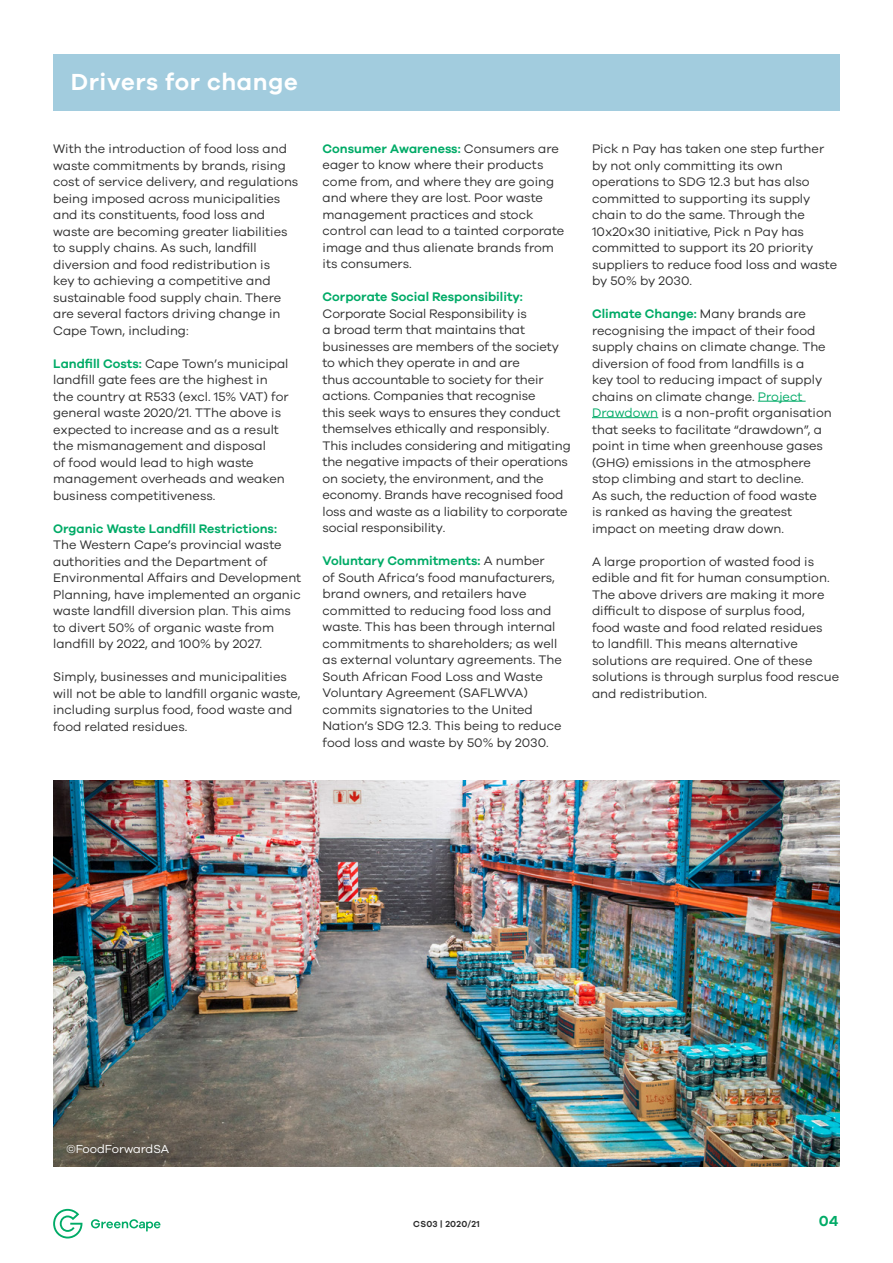
<style>
.page{position:relative;width:893px;height:1263px;background:#fff}
.page>*{position:absolute;margin:0;border:0;box-sizing:border-box;transform-origin:0 0}
.t1{font:700 24px "Galano Grotesque Semi";letter-spacing:.025em;color:#fff}
.t2{font:700 15px "Galano Grotesque Semi";color:#00ab67}
.t3{font:12.75px/16.5px "Galano Grotesque Regular";color:#2e2e2e}
.t4{font:700 12.75px "Galano Grotesque Semi";color:#00ab67}
.t5{font:12px "Galano Grotesque Regular";color:#fff}
.t6{font:700 9px "Galano Grotesque Semi";letter-spacing:.025em;color:#2e2e2e}
.s1{font-family:"Galano Grotesque Semi";font-weight:700;color:#00ab67}
.s2{font-family:"Galano Grotesque Regular";font-weight:400;color:#2e2e2e}
.s3{color:#00ab67}
</style>
<div class="page">
<hr style="left:758px;top:401px;width:48px;height:1px;background:#00ab67">
<hr style="left:592px;top:417px;width:66px;height:1px;background:#00ab67">
<svg style="left:53px;top:1209px;width:29px;height:29px"></svg>
<svg style="left:91px;top:1219px;width:69px;height:12px"></svg>
<div style="left:54px;top:54px;width:786px;height:57px;background:#a2ccde"></div>
<img style="left:53px;top:780px;width:787px;height:386px">
<div style="left:61px;top:1140px;width:118px;height:24px;background:#000;opacity:.35"></div>
<h1 class="t1" style="left:71px;top:68px;width:229px">Drivers for change</h1>
<p class="t3" style="left:53px;top:140px;width:247px">With the introduction of food loss and waste commitments by brands, rising cost of service delivery, and regulations being imposed across municipalities and its constituents, food loss and waste are becoming greater liabilities to supply chains. As such, landfill diversion and food redistribution is<br>key to achieving a competitive and sustainable food supply chain. There are several factors driving change in Cape Town, including:</p>
<p class="t3" style="left:53px;top:355px;width:237px"><span class="s1">Landfill Costs:</span> Cape Town’s municipal landfill gate fees are the highest in the country at R533 (excl. 15% VAT) for general waste 2020/21. TThe above is expected to increase and as a result the mismanagement and disposal<br>of food would lead to high waste management overheads and weaken business competitiveness.</p>
<p class="t4" style="left:53px;top:520px;width:225px">Organic Waste Landfill Restrictions:</p>
<p class="t3" style="left:53px;top:536px;width:250px">The Western Cape’s provincial waste authorities and the Department of Environmental Affairs and Development Planning, have implemented an organic waste landfill diversion plan. This aims to divert 50% of organic waste from landfill by 2022, and 100% by 2027.</p>
<p class="t3" style="left:53px;top:668px;width:249px">Simply, businesses and municipalities will not be able to landfill organic waste, including surplus food, food waste and food related residues.</p>
<p class="t4" style="left:323px;top:141px;width:238px">Consumer Awareness: <span class="s2">Consumers are</span></p>
<p class="t3" style="left:323px;top:157px;width:243px">eager to know where their products come from, and where they are going and where they are lost. Poor waste management practices and stock control can lead to a tainted corporate image and thus alienate brands from its consumers.</p>
<p class="t4" style="left:323px;top:289px;width:202px">Corporate Social Responsibility:</p>
<p class="t3" style="left:323px;top:305px;width:250px">Corporate Social Responsibility is<br>a broad term that maintains that businesses are members of the society to which they operate in and are<br>thus accountable to society for their actions. Companies that recognise<br>this seek ways to ensures they conduct themselves ethically and responsibly.<br>This includes considering and mitigating the negative impacts of their operations on society, the environment, and the economy. Brands have recognised food loss and waste as a liability to corporate social responsibility.</p>
<p class="t4" style="left:323px;top:553px;width:224px">Voluntary Commitments: <span class="s2">A number</span></p>
<p class="t3" style="left:323px;top:569px;width:241px">of South Africa’s food manufacturers, brand owners, and retailers have committed to reducing food loss and waste. This has been through internal commitments to shareholders; as well as external voluntary agreements. The South African Food Loss and Waste Voluntary Agreement (SAFLWVA) commits signatories to the United Nation’s SDG 12.3. This being to reduce food loss and waste by 50% by 2030.</p>
<p class="t3" style="left:592px;top:140px;width:247px">Pick n Pay has taken one step further by not only committing its own operations to SDG 12.3 but has also committed to supporting its supply chain to do the same. Through the<br>10x20x30 initiative, Pick n Pay has committed to support its 20 priority suppliers to reduce food loss and waste by 50% by 2030.</p>
<p class="t4" style="left:592px;top:306px;width:215px">Climate Change: <span class="s2">Many brands are</span></p>
<p class="t3" style="left:592px;top:322px;width:241px">recognising the impact of their food supply chains on climate change. The diversion of food from landfills is a<br>key tool to reducing impact of supply chains on climate change. <span class="s3">Project Drawdown</span> is a non-profit organisation that seeks to facilitate “drawdown”, a point in time when greenhouse gases (GHG) emissions in the atmosphere stop climbing and start to decline.<br>As such, the reduction of food waste<br>is ranked as having the greatest impact on meeting draw down.</p>
<p class="t3" style="left:592px;top:553px;width:249px">A large proportion of wasted food is edible and fit for human consumption.<br>The above drivers are making it more difficult to dispose of surplus food,<br>food waste and food related residues<br>to landfill. This means alternative solutions are required. One of these solutions is through surplus food rescue and redistribution.</p>
<p class="t5" style="left:66px;top:1142px;width:104px">©FoodForwardSA</p>
<p class="t6" style="left:413px;top:1219px;width:68px">CS03 | 2020/21</p>
<p class="t2" style="left:819px;top:1212px;width:21px">04</p>
</div>
